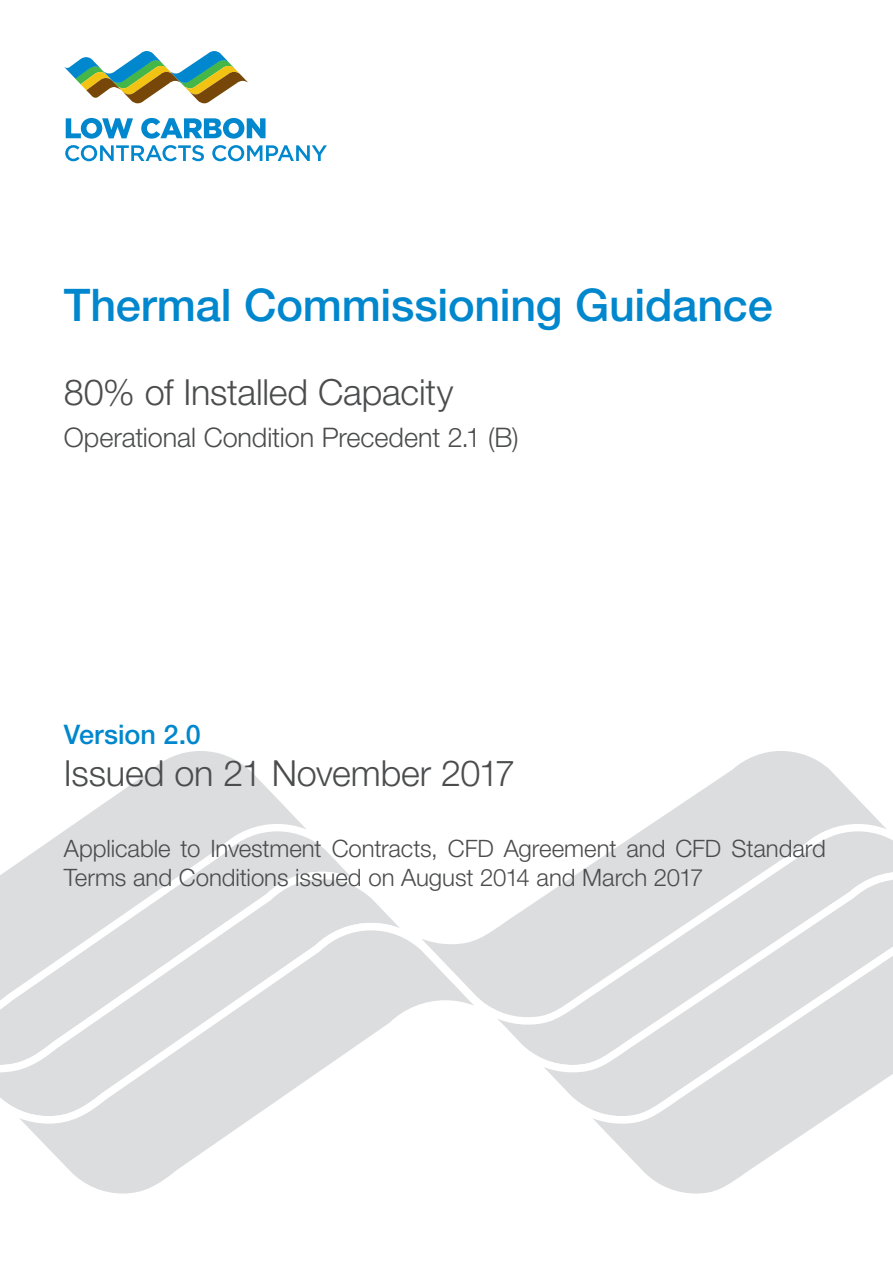
<style>
.page{position:relative;width:893px;height:1263px;background:#fff}
.page>*{position:absolute;margin:0;border:0;box-sizing:border-box;transform-origin:0 0}
.t1{font:500 45px "Helvetica Neue LT Std";letter-spacing:-.005em;color:#0087cd}
.t2{font:300 36px "Helvetica Neue LT Std";letter-spacing:-.005em;color:#4b4c4d}
.t3{font:300 27px "Helvetica Neue LT Std";letter-spacing:-.005em;color:#4b4c4d}
.t4{font:500 27px "Helvetica Neue LT Std";color:#0087cd}
.t5{font:300 24px/28.8px "Helvetica Neue LT Std";letter-spacing:-.005em;color:#4b4c4d}
</style>
<div class="page">
<svg style="left:64px;top:51px;width:185px;height:52px"></svg>
<svg style="left:65px;top:145px;width:262px;height:16px"></svg>
<svg style="left:66px;top:118px;width:199px;height:21px"></svg>
<svg style="left:0;top:1024px;width:893px;height:170px;fill:#dedfe1"></svg>
<svg style="left:0;top:751px;width:893px;height:273px;fill:#dcdddf"></svg>
<h1 class="t1" style="left:64px;top:278px;width:710px">Thermal Commissioning Guidance</h1>
<h2 class="t2" style="left:64px;top:370px;width:391px">80% of Installed Capacity</h2>
<p class="t3" style="left:64px;top:421px;width:456px">Operational Condition Precedent 2.1 (B)</p>
<p class="t4" style="left:64px;top:719px;width:139px">Version 2.0</p>
<h2 class="t2" style="left:64px;top:751px;width:453px">Issued on 21 November 2017</h2>
<p class="t5" style="left:64px;top:834px;width:764px">Applicable to Investment Contracts, CFD Agreement and CFD Standard<br>Terms and Conditions issued on August 2014 and March 2017</p>
</div>
